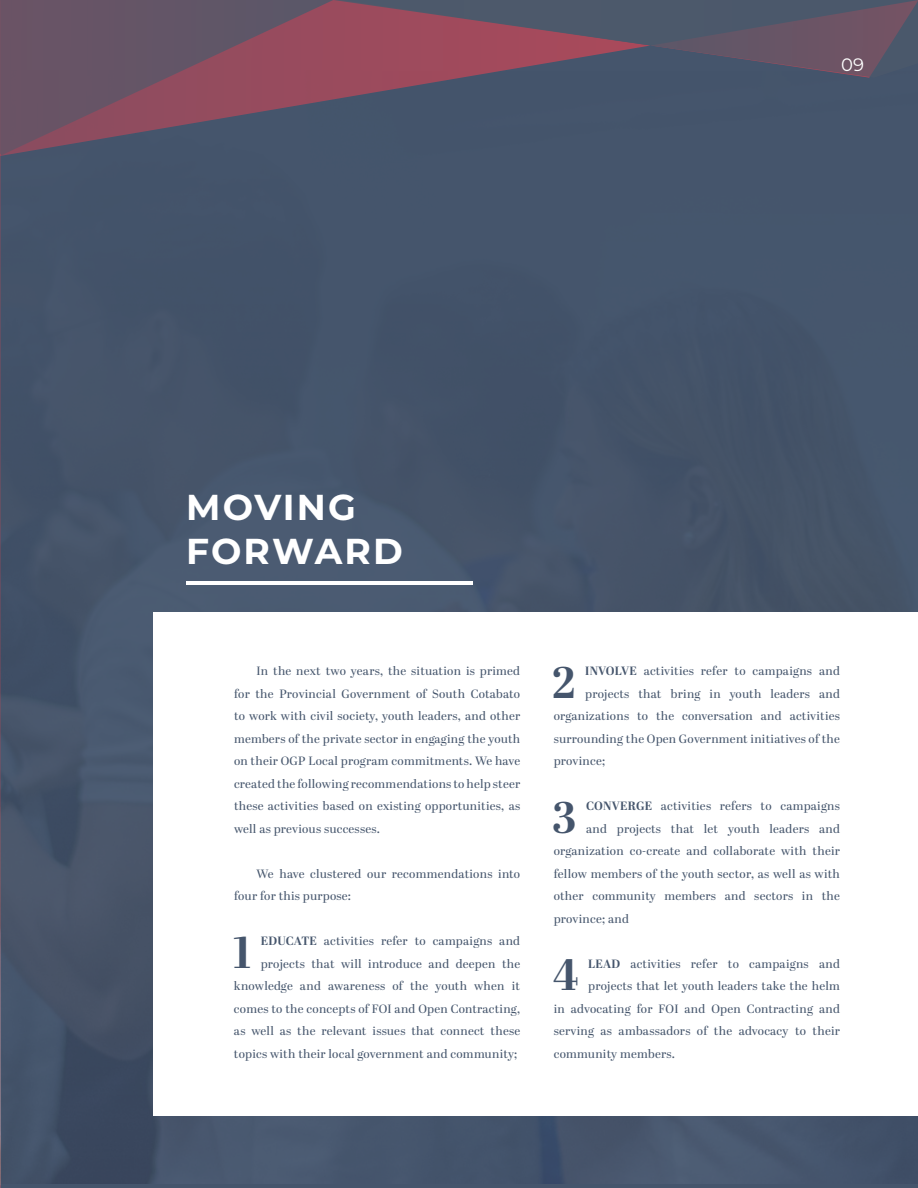
<style>
.page{position:relative;width:918px;height:1188px;background:#fff}
.page>*{position:absolute;margin:0;border:0;box-sizing:border-box;transform-origin:0 0}
.t1{font:700 44.1px "Abril Display";color:#45556c}
.t2{font:700 36px/43.2px "Montserrat";letter-spacing:.06em;color:#fff}
.t3{font:18px "Montserrat";color:#fff}
.t4{font:12px/22.5px "Abril Display";letter-spacing:.02em;color:#45556c;text-align:justify}
.s1{font-weight:700}
</style>
<div class="page">
<div style="left:1px;top:156px;width:917px;height:1027px;background:#45546a"></div>
<svg style="left:153px;top:612px;width:765px;height:504px"></svg>
<svg style="left:0;top:156px;width:1px;height:1032px"></svg>
<hr style="left:186px;top:581px;width:286px;height:4px;background:#fff">
<svg style="left:0;top:0;width:918px;height:155px"></svg>
<h3 class="t3" style="left:841px;top:52px;width:24px">09</h3>
<h2 class="t2" style="left:186px;top:484px;width:218px">MOVING<br>FORWARD</h2>
<p class="t4" style="left:234px;top:660px;width:288px;text-indent:22px">In the next two years, the situation is primed for the Provincial Government of South Cotabato to work with civil society, youth leaders, and other members of the private sector in engaging the youth on their OGP Local program commitments. We have created the following recommendations to help steer these activities based on existing opportunities, as well as previous successes.</p>
<p class="t4" style="left:234px;top:863px;width:288px;text-indent:22px">We have clustered our recommendations into four for this purpose:</p>
<h1 class="t1" style="left:233px;top:922px;width:20px">1</h1>
<p class="t4" style="left:234px;top:930px;width:288px;text-align:right"><span class="s1">EDUCATE</span> activities refer to campaigns and projects that will introduce and deepen the knowledge and awareness of the youth when it comes to the concepts of FOI and Open Contracting, as well as the relevant issues that connect these topics with their local government and community;</p>
<h1 class="t1" style="left:552px;top:652px;width:25px">2</h1>
<p class="t4" style="left:585px;top:660px;width:256px"><span class="s1">INVOLVE</span> activities refer to campaigns and</p>
<p class="t4" style="left:585px;top:683px;width:256px">projects that bring in youth leaders and</p>
<p class="t4" style="left:554px;top:705px;width:288px">organizations to the conversation and activities</p>
<p class="t4" style="left:554px;top:728px;width:288px">surrounding the Open Government initiatives of the</p>
<p class="t4" style="left:554px;top:750px;width:53px">province;</p>
<h1 class="t1" style="left:553px;top:787px;width:25px">3</h1>
<p class="t4" style="left:586px;top:795px;width:255px"><span class="s1">CONVERGE</span> activities refers to campaigns</p>
<p class="t4" style="left:586px;top:818px;width:255px">and projects that let youth leaders and</p>
<p class="t4" style="left:554px;top:840px;width:288px">organization co-create and collaborate with their</p>
<p class="t4" style="left:554px;top:863px;width:288px">fellow members of the youth sector, as well as with</p>
<p class="t4" style="left:554px;top:885px;width:288px">other community members and sectors in the</p>
<p class="t4" style="left:554px;top:908px;width:77px">province; and</p>
<h1 class="t1" style="left:553px;top:944px;width:27px">4</h1>
<p class="t4" style="left:588px;top:953px;width:253px"><span class="s1">LEAD</span> activities refer to campaigns and</p>
<p class="t4" style="left:588px;top:975px;width:253px">projects that let youth leaders take the helm</p>
<p class="t4" style="left:554px;top:998px;width:288px">in advocating for FOI and Open Contracting and</p>
<p class="t4" style="left:554px;top:1020px;width:288px">serving as ambassadors of the advocacy to their</p>
<p class="t4" style="left:554px;top:1043px;width:123px">community members.</p>
</div>
